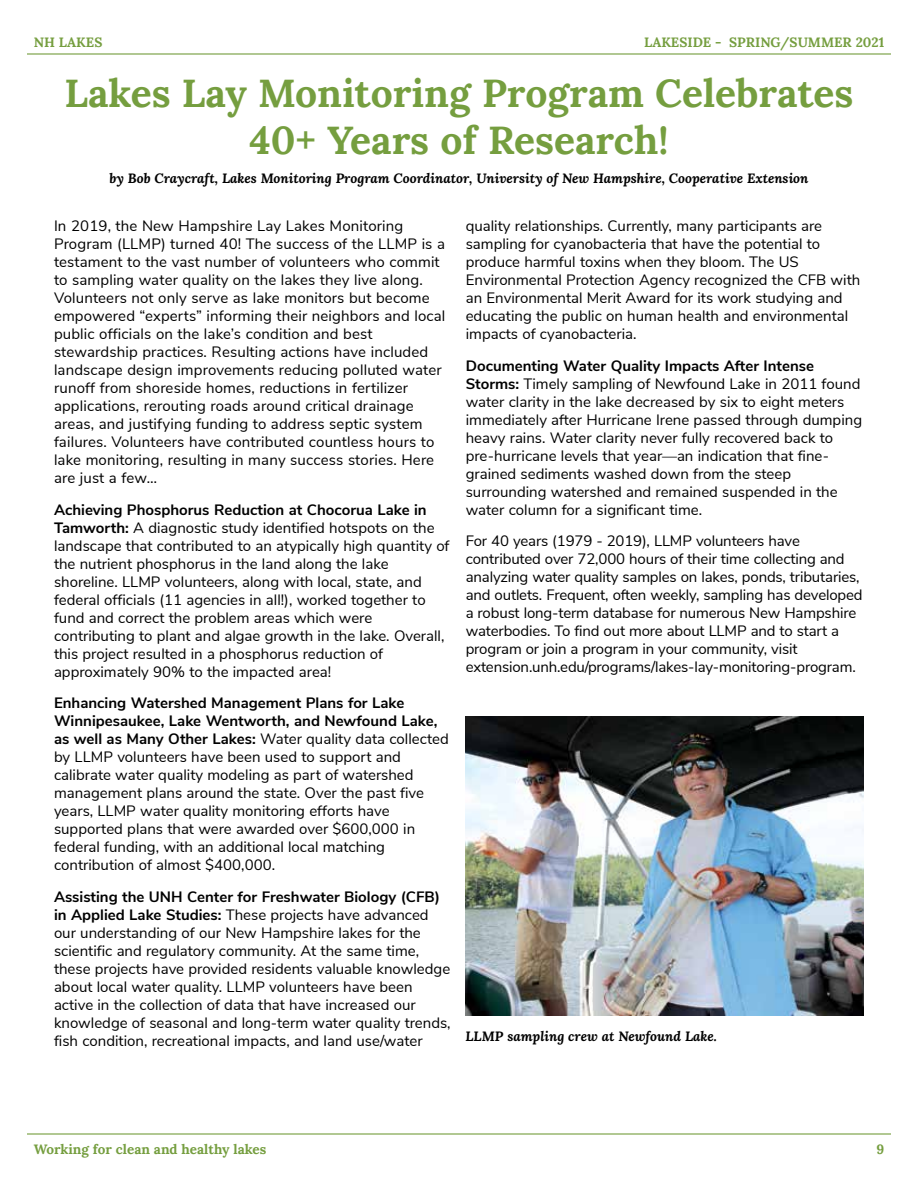
<style>
.page{position:relative;width:918px;height:1188px;background:#fff}
.page>*{position:absolute;margin:0;border:0;box-sizing:border-box;transform-origin:0 0}
.t1{font:700 39px/46.8px "Lora";color:#759e3f;text-align:center}
.t2{font:15px/18px "Nunito Sans";color:#000}
.t3{font:italic 700 13.5px "Lora";color:#000}
.t4{font:700 13.5px "Lora";color:#759e3f}
.t5{font:700 13.5px "Lora";color:#759e3f}
.s1{font-weight:700}
</style>
<div class="page">
<hr style="left:27px;top:1133px;width:864px;height:2px;background:#759e3f">
<hr style="left:27px;top:53px;width:864px;height:2px;background:#759e3f">
<img style="left:465px;top:716px;width:399px;height:299px">
<p class="t4" style="left:34px;top:32px;width:70px">NH LAKES</p>
<p class="t5" style="left:644px;top:32px;width:242px">LAKESIDE - SPRING/SUMMER 2021</p>
<h1 class="t1" style="left:65px;top:67px;width:790px">Lakes Lay Monitoring Program Celebrates<br>40+ Years of Research!</h1>
<p class="t3" style="left:109px;top:169px;width:701px">by Bob Craycraft, Lakes Monitoring Program Coordinator, University of New Hampshire, Cooperative Extension</p>
<p class="t2" style="left:54px;top:216px;width:393px">In 2019, the New Hampshire Lay Lakes Monitoring Program (LLMP) turned 40! The success of the LLMP is a testament to the vast number of volunteers who commit to sampling water quality on the lakes they live along.<br>Volunteers not only serve as lake monitors but become empowered “experts” informing their neighbors and local public officials on the lake’s condition and best stewardship practices. Resulting actions have included landscape design improvements reducing polluted water runoff from shoreside homes, reductions in fertilizer applications, rerouting roads around critical drainage areas, and justifying funding to address septic system failures. Volunteers have contributed countless hours to lake monitoring, resulting in many success stories. Here are just a few…</p>
<p class="t2" style="left:54px;top:500px;width:397px"><span class="s1">Achieving Phosphorus Reduction at Chocorua Lake in Tamworth:</span> A diagnostic study identified hotspots on the landscape that contributed to an atypically high quantity of the nutrient phosphorus in the land along the lake shoreline. LLMP volunteers, along with local, state, and federal officials (11 agencies in all!), worked together to fund and correct the problem areas which were contributing to plant and algae growth in the lake. Overall, this project resulted in a phosphorus reduction of approximately 90% to the impacted area!</p>
<p class="t2" style="left:54px;top:693px;width:396px"><span class="s1">Enhancing Watershed Management Plans for Lake Winnipesaukee, Lake Wentworth, and Newfound Lake, as well as Many Other Lakes:</span> Water quality data collected by LLMP volunteers have been used to support and calibrate water quality modeling as part of watershed management plans around the state. Over the past five years, LLMP water quality monitoring efforts have supported plans that were awarded over $600,000 in federal funding, with an additional local matching contribution of almost $400,000.</p>
<p class="t2" style="left:54px;top:887px;width:398px"><span class="s1">Assisting the UNH Center for Freshwater Biology (CFB) in Applied Lake Studies:</span> These projects have advanced our understanding of our New Hampshire lakes for the scientific and regulatory community. At the same time, these projects have provided residents valuable knowledge about local water quality. LLMP volunteers have been active in the collection of data that have increased our knowledge of seasonal and long-term water quality trends, fish condition, recreational impacts, and land use/water</p>
<p class="t2" style="left:466px;top:216px;width:396px">quality relationships. Currently, many participants are sampling for cyanobacteria that have the potential to produce harmful toxins when they bloom. The US Environmental Protection Agency recognized the CFB with an Environmental Merit Award for its work studying and educating the public on human health and environmental impacts of cyanobacteria.</p>
<p class="t2" style="left:466px;top:356px;width:398px"><span class="s1">Documenting Water Quality Impacts After Intense Storms:</span> Timely sampling of Newfound Lake in 2011 found water clarity in the lake decreased by six to eight meters immediately after Hurricane Irene passed through dumping heavy rains. Water clarity never fully recovered back to pre-hurricane levels that year—an indication that fine&shy;grained sediments washed down from the steep surrounding watershed and remained suspended in the water column for a significant time.</p>
<p class="t2" style="left:466px;top:531px;width:398px">For 40 years (1979 - 2019), LLMP volunteers have contributed over 72,000 hours of their time collecting and analyzing water quality samples on lakes, ponds, tributaries, and outlets. Frequent, often weekly, sampling has developed a robust long-term database for numerous New Hampshire waterbodies. To find out more about LLMP and to start a program or join a program in your community, visit extension.unh.edu/programs/lakes-lay-monitoring-program.</p>
<p class="t3" style="left:465px;top:1027px;width:253px">LLMP sampling crew at Newfound Lake.</p>
<p class="t4" style="left:34px;top:1139px;width:234px">Working for clean and healthy lakes</p>
<p class="t4" style="left:876px;top:1139px;width:9px">9</p>
</div>
